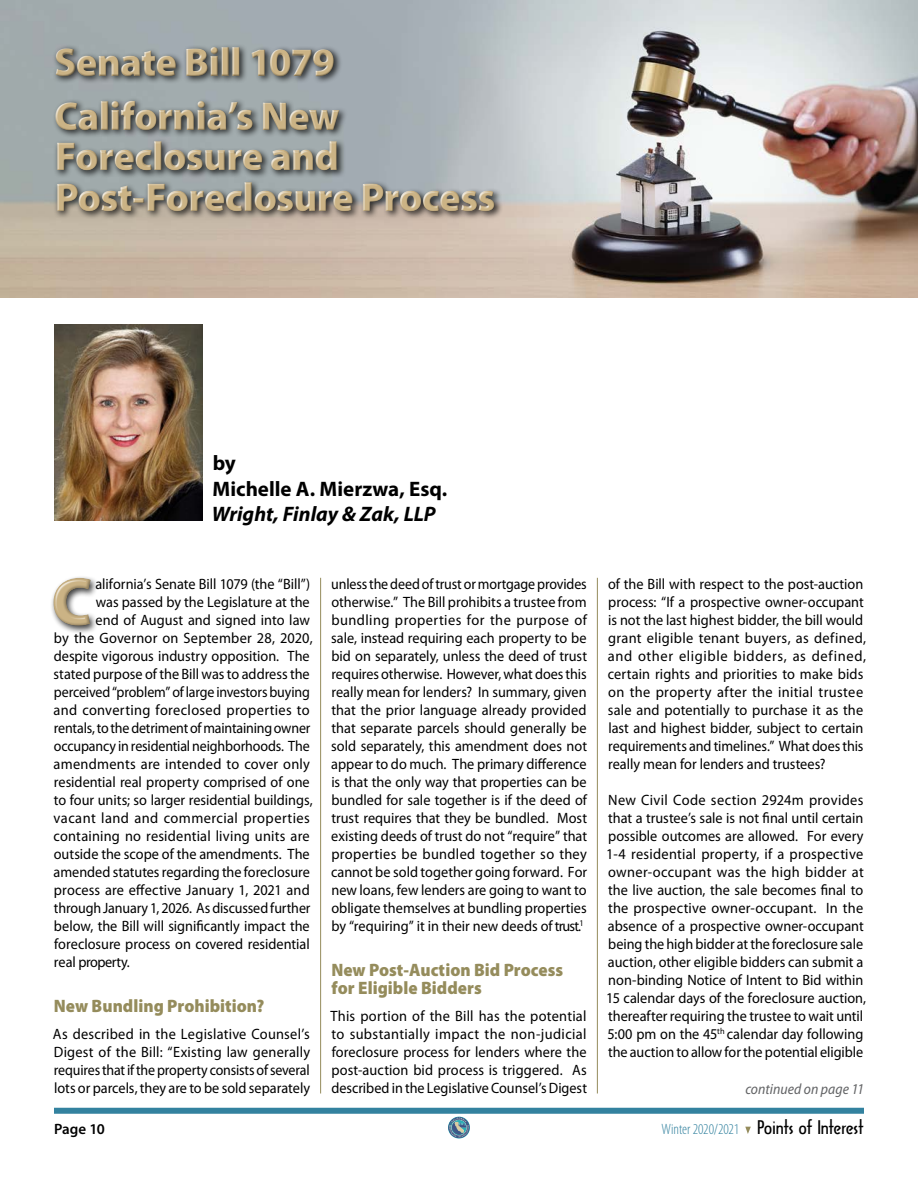
<style>
.page{position:relative;width:918px;height:1188px;background:#fff}
.page>*{position:absolute;margin:0;border:0;box-sizing:border-box;transform-origin:0 0}
.t1{font:900 69px "Myriad Pro";color:#cbb385}
.t2{font:900 40.5px/54px "Myriad Pro";letter-spacing:-.025em;color:#cbb385}
.CMA_Body_Text{font:700 21px "Myriad Pro";color:#000}
.CMA_Body_Text-2{font:italic 700 21px "Myriad Pro";letter-spacing:-.005em;color:#000}
.CMA_Body_Text-3{font:900 18px/18px "Myriad Pro";color:#958c5c;scale:.95 1}
.t3{font:18px "Arquitectura";letter-spacing:-.025em;color:#000;scale:1.25 1}
.CMA_Body_Text-4{font:15px/18px "Myriad Pro";color:#000;text-align:justify;scale:.96 1}
.CMA_Body_Text-5{font:15px/18px "Myriad Pro";color:#000;text-align:justify;scale:.93 1}
.CMA_Body_Text-6{font:15px/18px "Myriad Pro";color:#000;scale:.95 1}
.CMA_Body_Text-7{font:15px "Myriad Pro";letter-spacing:.02em;color:#000;scale:.96 1}
.CMA_Body_Text-8{font:15px "Myriad Pro";color:#000;scale:.94 1}
.CMA_Body_Text-9{font:15px "Myriad Pro";letter-spacing:.025em;color:#000;scale:.96 1}
.CMA_Body_Text-10{font:15px "Myriad Pro";letter-spacing:.03em;color:#000;scale:.96 1}
.t4{font:italic semi-condensed 15px "Myriad Pro";color:#636466}
.t5{font:600 15px "Myriad Pro";letter-spacing:-.005em;color:#000}
.s1{font-family:"Myriad Pro";font-weight:300;font-stretch:condensed;font-size:15px;color:#33829f}
</style>
<div class="page">
<img style="left:0;top:0;width:918px;height:298px">
<div style="left:54px;top:1108px;width:810px;height:6px;background:#33829f"></div>
<svg style="left:448px;top:1117px;width:22px;height:21px"></svg>
<svg style="left:448px;top:1118px;width:21px;height:19px"></svg>
<svg style="left:745px;top:1127px;width:6px;height:7px"></svg>
<div style="left:50px;top:575px;width:49px;height:59px;background:#000;opacity:.75"></div>
<div style="left:50px;top:574px;width:44px;height:47px;background:#fff"></div>
<div style="left:51px;top:575px;width:43px;height:54px;background:#000;opacity:.75"></div>
<img style="left:54px;top:325px;width:149px;height:196px">
<div style="left:52px;top:44px;width:451px;height:176px;background:#000;opacity:.75"></div>
<div style="left:55px;top:46px;width:441px;height:167px;background:#000;opacity:.75"></div>
<hr style="left:320px;top:578px;width:1px;height:516px;background:#958c5c">
<hr style="left:597px;top:578px;width:1px;height:516px;background:#958c5c">
<h2 class="t2" style="left:54px;top:36px;width:287px">Senate Bill 1079<br>California’s New</h2>
<h2 class="t2" style="left:55px;top:137px;width:442px;line-height:40.5px">Foreclosure and<br>Post-Foreclosure Process</h2>
<p class="CMA_Body_Text" style="left:213px;top:452px;width:25px">by</p>
<p class="CMA_Body_Text" style="left:213px;top:477px;width:236px">Michelle A. Mierzwa, Esq.</p>
<p class="CMA_Body_Text-2" style="left:212px;top:502px;width:225px">Wright, Finlay &amp; Zak, LLP</p>
<h1 class="t1" style="left:51px;top:563px;width:43px">C</h1>
<p class="CMA_Body_Text-6" style="left:95px;top:575px;width:228px">alifornia’s Senate Bill 1079 (the “Bill”)</p>
<p class="CMA_Body_Text-6" style="left:96px;top:593px;width:227px">was passed by the Legislature at the</p>
<p class="CMA_Body_Text-6" style="left:96px;top:611px;width:227px">end of August and signed into law</p>
<p class="CMA_Body_Text-7" style="left:54px;top:630px;width:271px">by the Governor on September 28, 2020,</p>
<p class="CMA_Body_Text-6" style="left:54px;top:647px;width:271px">despite vigorous industry opposition. The</p>
<p class="CMA_Body_Text-6" style="left:54px;top:665px;width:271px">stated purpose of the Bill was to address the</p>
<p class="CMA_Body_Text-5" style="left:54px;top:683px;width:277px">perceived “problem” of large investors buying</p>
<p class="CMA_Body_Text-9" style="left:54px;top:702px;width:268px">and converting foreclosed properties to</p>
<p class="CMA_Body_Text-5" style="left:54px;top:719px;width:277px">rentals, to the detriment of maintaining owner</p>
<p class="CMA_Body_Text-5" style="left:54px;top:737px;width:277px">occupancy in residential neighborhoods. The</p>
<p class="CMA_Body_Text-7" style="left:54px;top:756px;width:269px">amendments are intended to cover only</p>
<p class="CMA_Body_Text-6" style="left:54px;top:773px;width:271px">residential real property comprised of one</p>
<p class="CMA_Body_Text-6" style="left:54px;top:791px;width:274px">to four units; so larger residential buildings,</p>
<p class="CMA_Body_Text-10" style="left:54px;top:810px;width:269px">vacant land and commercial properties</p>
<p class="CMA_Body_Text-4" style="left:54px;top:827px;width:268px">containing no residential living units are</p>
<p class="CMA_Body_Text-6" style="left:54px;top:845px;width:271px">outside the scope of the amendments. The</p>
<p class="CMA_Body_Text-6" style="left:54px;top:863px;width:271px">amended statutes regarding the foreclosure</p>
<p class="CMA_Body_Text-6" style="left:54px;top:881px;width:271px">process are effective January 1, 2021 and</p>
<p class="CMA_Body_Text-8" style="left:54px;top:900px;width:275px">through January 1, 2026. As discussed further</p>
<p class="CMA_Body_Text-6" style="left:54px;top:917px;width:271px">below, the Bill will significantly impact the</p>
<p class="CMA_Body_Text-6" style="left:54px;top:935px;width:271px">foreclosure process on covered residential</p>
<p class="CMA_Body_Text-6" style="left:54px;top:953px;width:81px">real property.</p>
<p class="CMA_Body_Text-3" style="left:54px;top:997px;width:223px">New Bundling Prohibition?</p>
<p class="CMA_Body_Text-4" style="left:53px;top:1025px;width:269px">As described in the Legislative Counsel’s Digest of the Bill: “Existing law generally requires that if the property consists of several lots or parcels, they are to be sold separately</p>
<p class="CMA_Body_Text-5" style="left:331px;top:575px;width:277px">unless the deed of trust or mortgage provides otherwise.” The Bill prohibits a trustee from bundling properties for the purpose of sale, instead requiring each property to be bid on separately, unless the deed of trust requires otherwise. However, what does this really mean for lenders? In summary, given that the prior language already provided that separate parcels should generally be sold separately, this amendment does not appear to do much. The primary difference is that the only way that properties can be bundled for sale together is if the deed of trust requires that they be bundled. Most existing deeds of trust do not “require” that properties be bundled together so they cannot be sold together going forward. For new loans, few lenders are going to want to obligate themselves at bundling properties by “requiring” it in their new deeds of trust.<sup>1</sup></p>
<p class="CMA_Body_Text-3" style="left:331px;top:961px;width:246px">New Post-Auction Bid Process for Eligible Bidders</p>
<p class="CMA_Body_Text-4" style="left:330px;top:1007px;width:269px">This portion of the Bill has the potential to substantially impact the non-judicial foreclosure process for lenders where the post-auction bid process is triggered. As described in the Legislative Counsel’s Digest</p>
<p class="CMA_Body_Text-6" style="left:608px;top:575px;width:273px">of the Bill with respect to the post-auction process: “If a prospective owner-occupant is not the last highest bidder, the bill would grant eligible tenant buyers, as defined, and other eligible bidders, as defined, certain rights and priorities to make bids on the property after the initial trustee sale and potentially to purchase it as the last and highest bidder, subject to certain requirements and timelines.” What does this really mean for lenders and trustees?</p>
<p class="CMA_Body_Text-4" style="left:606px;top:791px;width:272px;text-align:left">New Civil Code section 2924m provides that a trustee’s sale is not final until certain possible outcomes are allowed. For every 1-4 residential property, if a prospective owner-occupant was the high bidder at the live auction, the sale becomes final to the prospective owner-occupant. In the absence of a prospective owner-occupant being the high bidder at the foreclosure sale auction, other eligible bidders can submit a non-binding Notice of Intent to Bid within 15 calendar days of the foreclosure auction, thereafter requiring the trustee to wait until 5:00 pm on the 45<sup>th</sup> calendar day following the auction to allow for the potential eligible</p>
<p class="t4" style="left:746px;top:1080px;width:120px">continued on page 11</p>
<p class="t5" style="left:54px;top:1121px;width:52px">Page 10</p>
<p class="t3" style="left:661px;top:1116px;width:164px"><span class="s1">Winter 2020/2021</span> Points of Interest</p>
</div>
